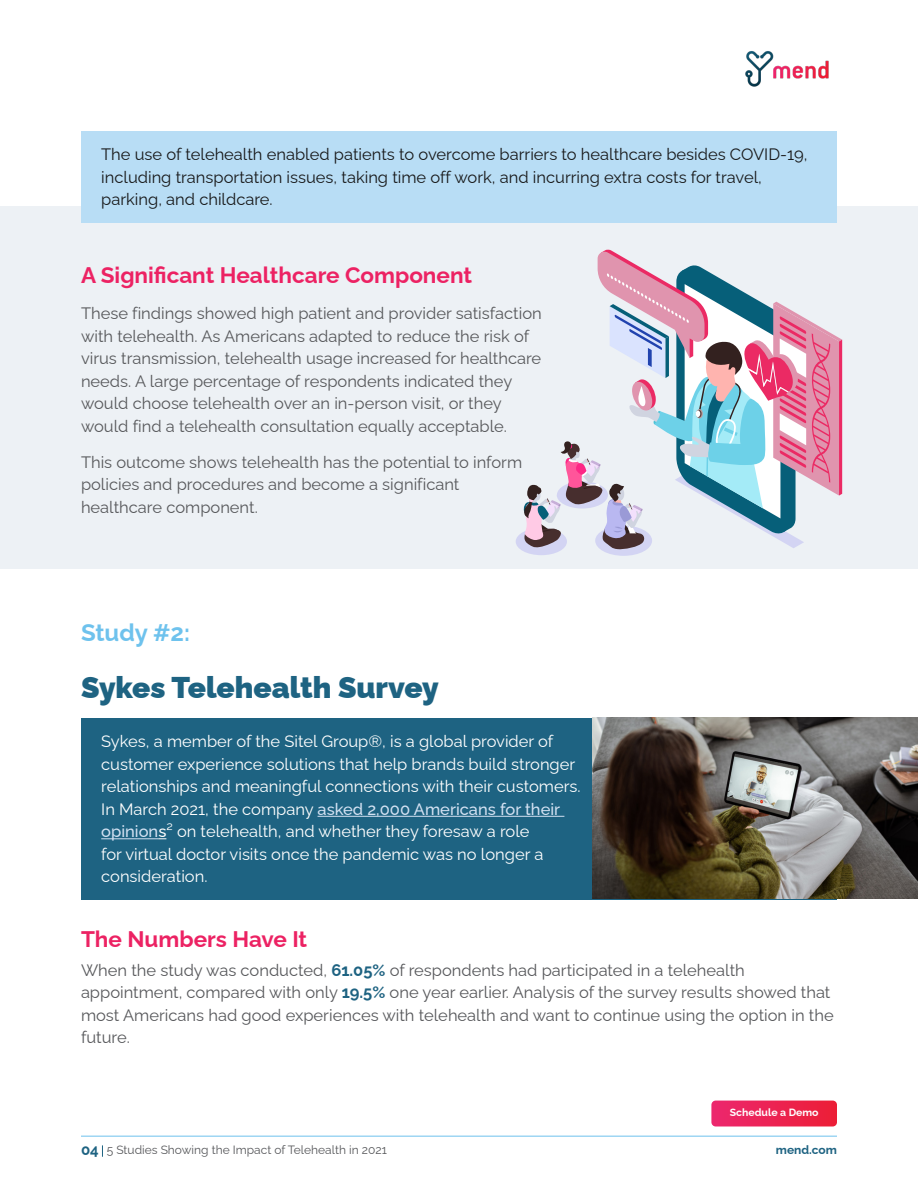
<style>
.page{position:relative;width:918px;height:1188px;background:#fff}
.page>*{position:absolute;margin:0;border:0;box-sizing:border-box;transform-origin:0 0}
.Heading_1{font:900 30px "Raleway";color:#1e6382}
.Heading_1-2{font:700 24px "Raleway";color:#6ec2ed}
.Heading_2{font:700 22.5px "Raleway";color:#ec2263}
.body{font:16.5px/22.5px "Raleway";color:#57585b}
.body-2{font:16.5px/22.5px "Raleway";color:#fff}
.body-3{font:16.5px/22.5px "Raleway";color:#18191a}
.t1{font:12px "Raleway";color:#57585b}
.t2{font:700 12px "Raleway";color:#1e6382}
.body-4{font:700 10.5px "Raleway";color:#fff}
.s1{font-weight:500;color:#d3e1f2}
.s2{font-weight:500}
.s3{font-weight:700;color:#1e6382}
.s4{font-weight:700;font-size:15px;color:#1e6382}
</style>
<div class="page">
<div style="left:0;top:206px;width:918px;height:363px;background:#edf1f5"></div>
<div style="left:81px;top:131px;width:756px;height:92px;background:#b8ddf5"></div>
<svg style="left:516px;top:250px;width:326px;height:306px"></svg>
<div style="left:81px;top:718px;width:756px;height:182px;background:#1e6382"></div>
<hr style="left:318px;top:816px;width:246px;height:1px;background:#d3e1f2">
<hr style="left:101px;top:838px;width:57px;height:1px;background:#d3e1f2">
<img style="left:592px;top:717px;width:326px;height:181px">
<svg style="left:711px;top:1101px;width:126px;height:25px"></svg>
<hr style="left:81px;top:1136px;width:756px;height:1px;background:#6ec2ed">
<svg style="left:102px;top:1145px;width:1px;height:12px"></svg>
<img style="left:745px;top:51px;width:84px;height:36px">
<p class="body-3" style="left:101px;top:142px;width:708px">The use of telehealth enabled patients to overcome barriers to healthcare besides COVID-19, including transportation issues, taking time off work, and incurring extra costs for travel, parking, and childcare.</p>
<p class="Heading_2" style="left:81px;top:258px;width:393px">A Significant Healthcare Component</p>
<p class="body" style="left:81px;top:301px;width:462px">These findings showed high patient and provider satisfaction with telehealth. As Americans adapted to reduce the risk of virus transmission, telehealth usage increased for healthcare needs. A large percentage of respondents indicated they would choose telehealth over an in-person visit, or they would find a telehealth consultation equally acceptable.</p>
<p class="body" style="left:81px;top:449px;width:443px">This outcome shows telehealth has the potential to inform policies and procedures and become a significant</p>
<p class="body" style="left:81px;top:494px;width:178px">healthcare component.</p>
<p class="Heading_1-2" style="left:81px;top:614px;width:111px">Study #2:</p>
<p class="Heading_1" style="left:81px;top:663px;width:359px">Sykes Telehealth Survey</p>
<p class="body-2" style="left:101px;top:728px;width:481px">Sykes, a member of the Sitel Group®, is a global provider of customer experience solutions that help brands build stronger relationships and meaningful connections with their customers.<br>In March 2021, the company <span class="s1">asked 2,000 Americans for their opinion</span><span class="s2">s</span>² on telehealth, and whether they foresaw a role<br>for virtual doctor visits once the pandemic was no longer a consideration.</p>
<p class="Heading_2" style="left:81px;top:921px;width:228px">The Numbers Have It</p>
<p class="body" style="left:81px;top:957px;width:754px">When the study was conducted, <span class="s3">61.05%</span> of respondents had participated in a telehealth appointment, compared with only <span class="s3">19.5%</span> one year earlier. Analysis of the survey results showed that most Americans had good experiences with telehealth and want to continue using the option in the future.</p>
<p class="body-4" style="left:730px;top:1104px;width:90px">Schedule a Demo</p>
<p class="t1" style="left:81px;top:1140px;width:307px"><span class="s4">04</span> 5 Studies Showing the Impact of Telehealth in 2021</p>
<p class="t2" style="left:776px;top:1140px;width:63px">mend.com</p>
</div>
